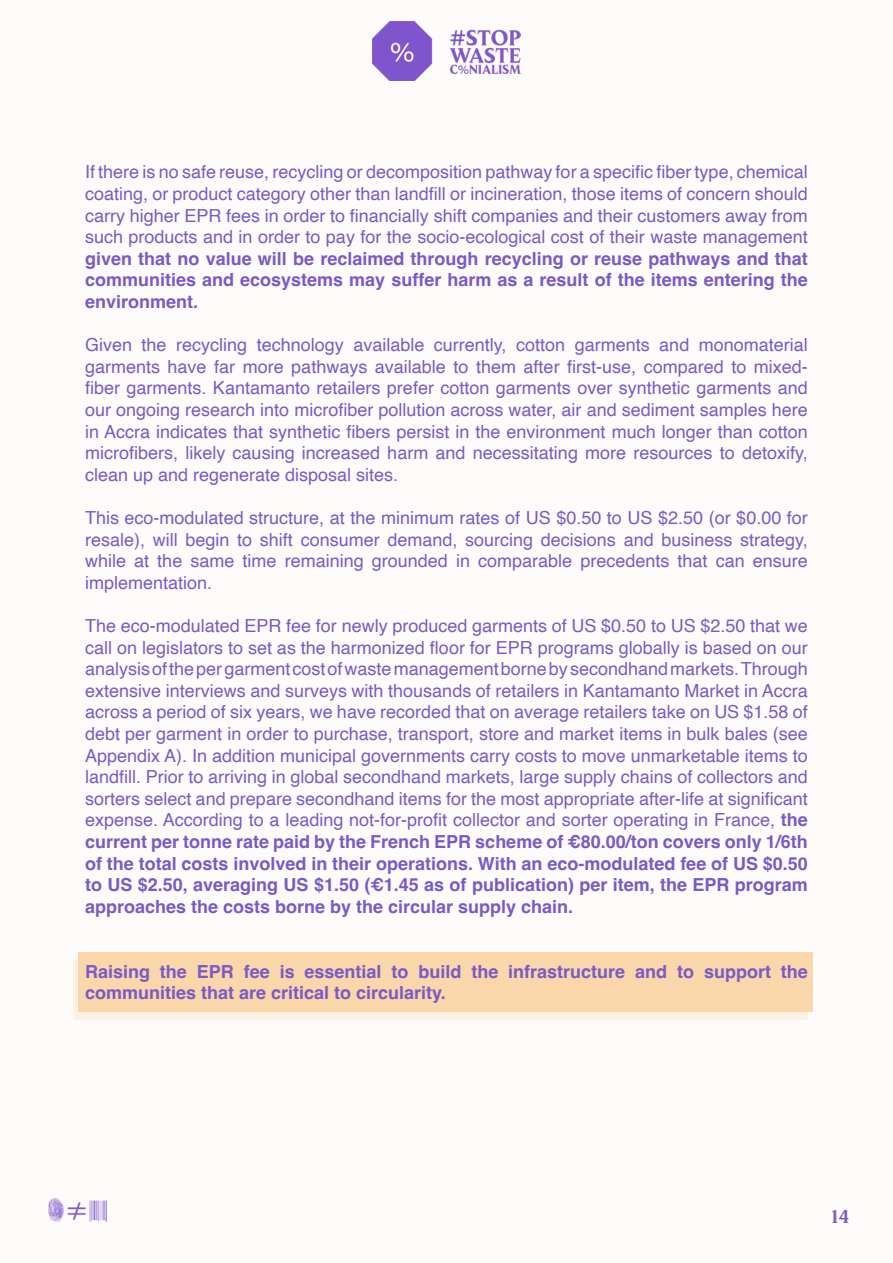
<style>
.page{position:relative;width:893px;height:1263px;background:#fefcfb}
.page>*{position:absolute;margin:0;border:0;box-sizing:border-box;transform-origin:0 0}
.t1{font:18px/21.6px "Helvetica";color:#7a5ac7;text-align:justify}
.t2{font:700 18px/21.6px "Helvetica";color:#7a5ac7}
.t3{font:500 18px "Verona";color:#7a5ac7}
.s1{font-weight:700}
</style>
<div class="page">
<div style="left:78px;top:952px;width:734px;height:60px;background:#f9d7ab"></div>
<div style="left:73px;top:960px;width:735px;height:59px;background:#f9d7ab"></div>
<img style="left:372px;top:21px;width:149px;height:60px">
<img style="left:48px;top:1198px;width:59px;height:23px">
<p class="t1" style="left:85px;top:162px;width:724px">If there is no safe reuse, recycling or decomposition pathway for a specific fiber type, chemical coating, or product category other than landfill or incineration, those items of concern should carry higher EPR fees in order to financially shift companies and their customers away from such products and in order to pay for the socio-ecological cost of their waste management <span class="s1">given that no value will be reclaimed through recycling or reuse pathways and that communities and ecosystems may suffer harm as a result of the items entering the environment.</span></p>
<p class="t1" style="left:85px;top:335px;width:724px">Given the recycling technology available currently, cotton garments and monomaterial garments have far more pathways available to them after first-use, compared to mixed&shy;fiber garments. Kantamanto retailers prefer cotton garments over synthetic garments and our ongoing research into microfiber pollution across water, air and sediment samples here in Accra indicates that synthetic fibers persist in the environment much longer than cotton microfibers, likely causing increased harm and necessitating more resources to detoxify, clean up and regenerate disposal sites.</p>
<p class="t1" style="left:85px;top:507px;width:724px">This eco-modulated structure, at the minimum rates of US $0.50 to US $2.50 (or $0.00 for resale), will begin to shift consumer demand, sourcing decisions and business strategy, while at the same time remaining grounded in comparable precedents that can ensure implementation.</p>
<p class="t1" style="left:85px;top:615px;width:724px">The eco-modulated EPR fee for newly produced garments of US $0.50 to US $2.50 that we call on legislators to set as the harmonized floor for EPR programs globally is based on our analysis of the per garment cost of waste management borne by secondhand markets. Through extensive interviews and surveys with thousands of retailers in Kantamanto Market in Accra across a period of six years, we have recorded that on average retailers take on US $1.58 of debt per garment in order to purchase, transport, store and market items in bulk bales (see Appendix A). In addition municipal governments carry costs to move unmarketable items to landfill. Prior to arriving in global secondhand markets, large supply chains of collectors and sorters select and prepare secondhand items for the most appropriate after-life at significant expense. According to a leading not-for-profit collector and sorter operating in France, <span class="s1">the current per tonne rate paid by the French EPR scheme of €80.00/ton covers only 1/6th of the total costs involved in their operations. With an eco-modulated fee of US $0.50 to US $2.50, averaging US $1.50 (€1.45 as of publication) per item, the EPR program approaches the costs borne by the circular supply chain.</span></p>
<p class="t2" style="left:85px;top:962px;width:724px">Raising the EPR fee is essential to build the infrastructure and to support the communities that are critical to circularity.</p>
<p class="t3" style="left:830px;top:1205px;width:21px">14</p>
</div>
